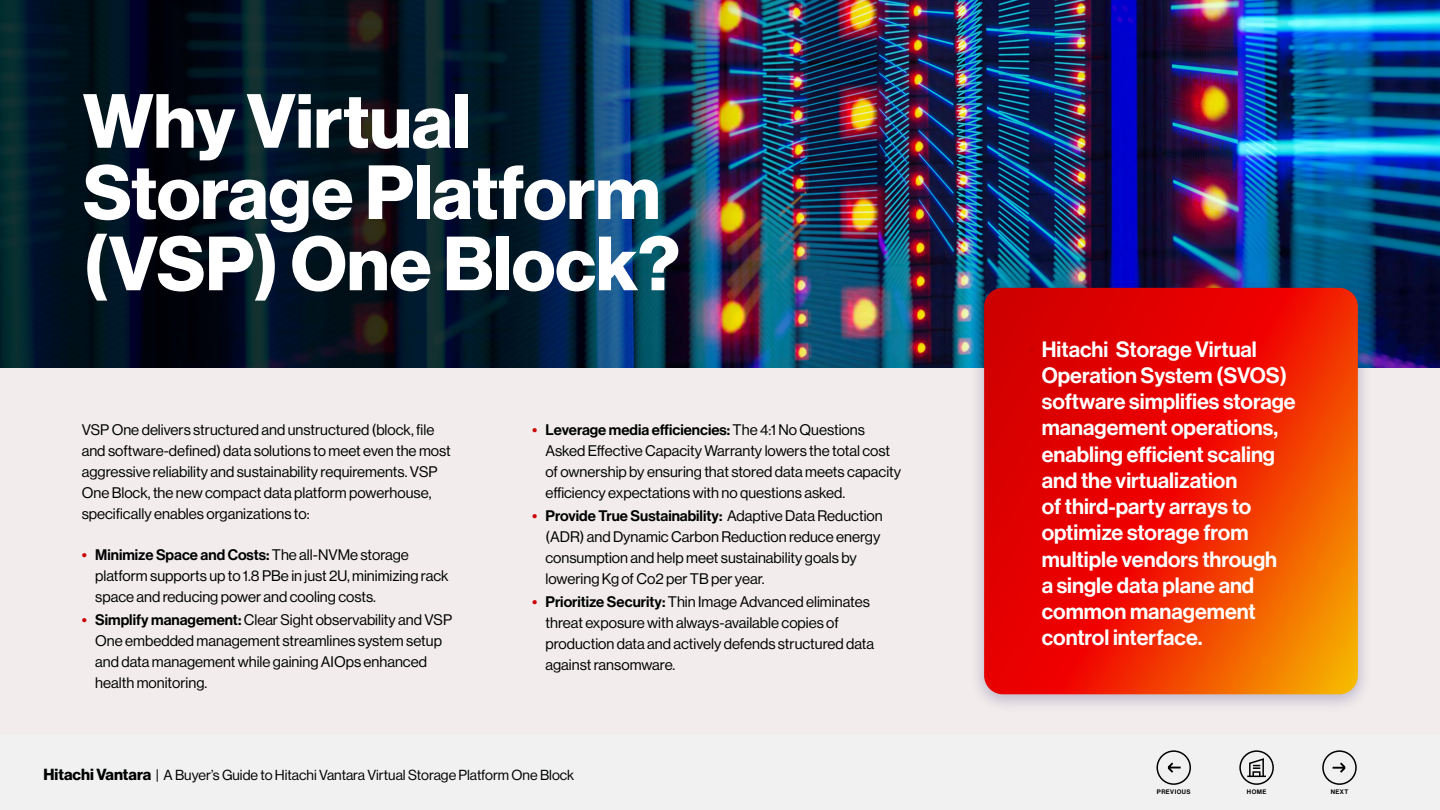
<style>
.page{position:relative;width:1440px;height:810px;background:#fff}
.page>*{position:absolute;margin:0;border:0;box-sizing:border-box;transform-origin:0 0}
.eBook_Title_White{font:75px/71.2px "N Haas Grotesk DS Pro 75 Bd";color:#fff}
.t1{font:21.75px/26.2px "N Haas Grotesk DS Pro 65 Md";color:#fff}
.Body{font:15px/21px "N Haas Grotesk DS Pro 55 Rg";color:#000101}
.t2{font:14.25px "N Haas Grotesk DS Pro 55 Rg";color:#000101}
.t3{font:6.38px "N Haas Grotesk DS Pro 65 Md";letter-spacing:.065em;color:#000}
.s1{font-family:"N Haas Grotesk DS Pro 65 Md";color:#c00}
.s2{font-family:"N Haas Grotesk DS Pro 65 Md"}
.s3{font-family:"N Haas Grotesk DS Pro 75 Bd";font-size:15.75px}
.s4{font-family:"N Haas Grotesk DS Pro 55 Rg";color:#c00}
</style>
<div class="page">
<div style="left:0;top:735px;width:1440px;height:75px;background:#f1f1f1"></div>
<div style="left:0;top:0;width:1440px;height:735px;background:#f2ecec"></div>
<img style="left:763px;top:0;width:677px;height:368px">
<svg style="left:0;top:0;width:763px;height:368px;background:#0b1e31"></svg>
<div style="left:969px;top:277px;width:404px;height:437px;background:#1d1463;opacity:.24"></div>
<svg style="left:984px;top:288px;width:374px;height:406px;background:#ea2100"></svg>
<div style="left:1156px;top:750px;width:35px;height:35px;border:2px solid #000;border-radius:50%"></div>
<svg style="left:1167px;top:762px;width:14px;height:11px"></svg>
<div style="left:1239px;top:750px;width:35px;height:35px;border:2px solid #000;border-radius:50%"></div>
<svg style="left:1247px;top:758px;width:19px;height:20px"></svg>
<div style="left:1322px;top:750px;width:35px;height:35px;border:2px solid #000;border-radius:50%"></div>
<svg style="left:1332px;top:762px;width:14px;height:11px"></svg>
<p class="eBook_Title_White" style="left:83px;top:87px;width:598px">Why Virtual<br>Storage Platform (VSP) One Block?</p>
<p class="Body" style="left:82px;top:419px;width:371px">VSP One delivers structured and unstructured (block, file and software-defined) data solutions to meet even the most aggressive reliability and sustainability requirements. VSP One Block, the new compact data platform powerhouse, specifically enables organizations to:</p>
<p class="Body" style="left:95px;top:544px;width:355px;text-indent:-14px"><span class="s1">•</span> <span class="s2">Minimize Space and Costs:</span> The all-NVMe storage platform supports up to 1.8 PBe in just 2U, minimizing rack space and reducing power and cooling costs.</p>
<p class="Body" style="left:95px;top:609px;width:358px;text-indent:-14px"><span class="s1">•</span> <span class="s2">Simplify management:</span> Clear Sight observability and VSP One embedded management streamlines system setup and data management while gaining AIOps enhanced health monitoring.</p>
<p class="Body" style="left:545px;top:419px;width:357px;text-indent:-14px"><span class="s1">•</span> <span class="s2">Leverage media efficiencies:</span> The 4:1 No Questions Asked Effective Capacity Warranty lowers the total cost of ownership by ensuring that stored data meets capacity efficiency expectations with no questions asked.</p>
<p class="Body" style="left:545px;top:505px;width:339px;text-indent:-14px"><span class="s1">•</span> <span class="s2">Provide True Sustainability:</span> Adaptive Data Reduction (ADR) and Dynamic Carbon Reduction reduce energy consumption and help meet sustainability goals by lowering Kg of Co2 per TB per year.</p>
<p class="Body" style="left:545px;top:591px;width:330px;text-indent:-14px"><span class="s1">•</span> <span class="s2">Prioritize Security:</span> Thin Image Advanced eliminates threat exposure with always-available copies of production data and actively defends structured data against ransomware.</p>
<p class="t2" style="left:44px;top:767px;width:532px"><span class="s3">Hitachi Vantara</span> | A Buyer’s Guide to Hitachi Vantara Virtual Storage Platform One Block</p>
<p class="t1" style="left:1042px;top:336px;width:255px;text-indent:-14px"><span class="s4">•</span> Hitachi Storage Virtual<br>Operation System (SVOS) software simplifies storage management operations, enabling efficient scaling and the virtualization<br>of third-party arrays to optimize storage from multiple vendors through<br>a single data plane and common management control interface.</p>
<p class="t3" style="left:1157px;top:788px;width:35px">PREVIOUS</p>
<p class="t3" style="left:1247px;top:788px;width:21px">HOME</p>
<p class="t3" style="left:1331px;top:788px;width:19px">NEXT</p>
</div>
